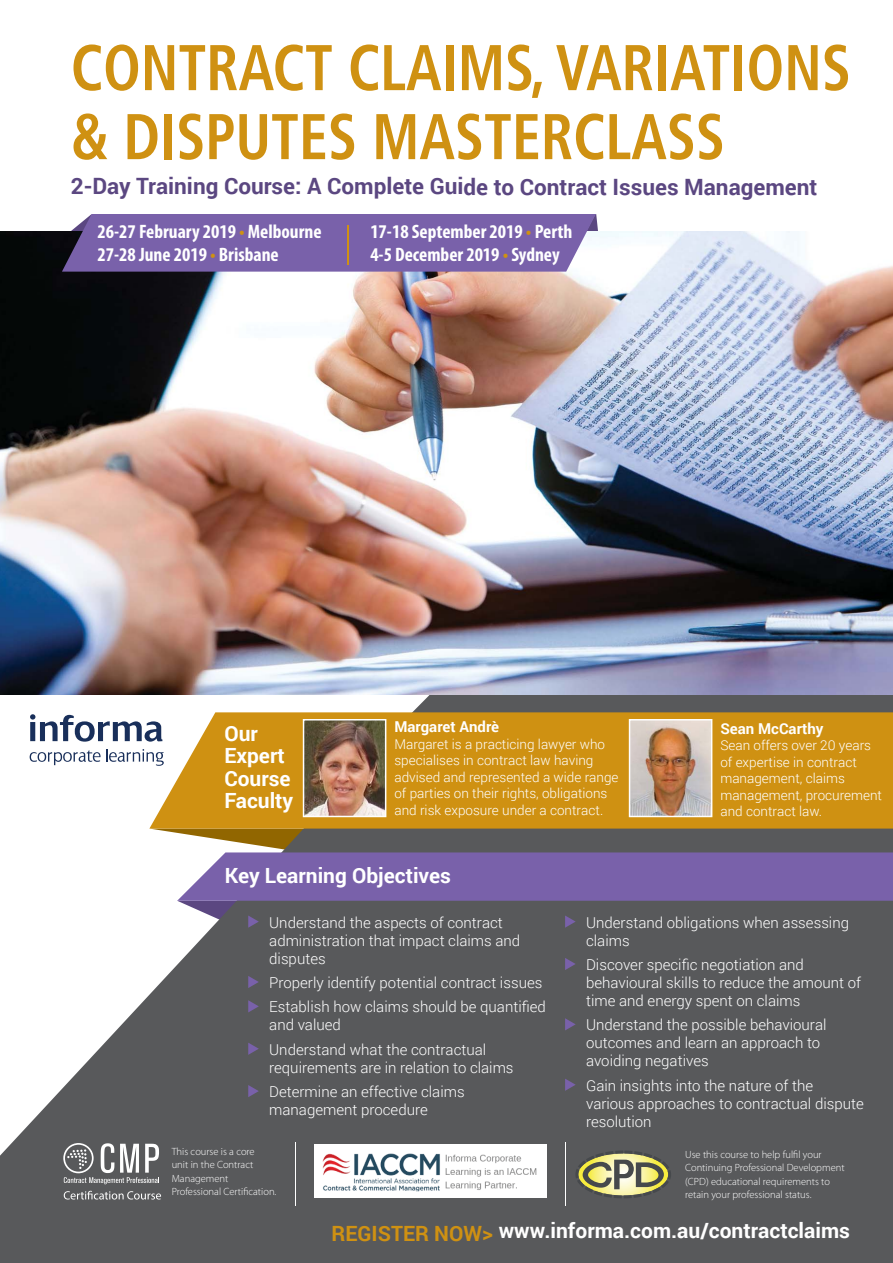
<style>
.page{position:relative;width:893px;height:1263px;background:#fff}
.page>*{position:absolute;margin:0;border:0;box-sizing:border-box;transform-origin:0 0}
.t1{font:700 condensed 64.5px/69px "Frutiger";color:#cf9112;scale:.9 1}
.t2{font:700 22.5px "Roboto";letter-spacing:-.005em;color:#5b4781}
.t3{font:700 21px "Roboto";color:#fff}
.t4{font:700 20.85px/22px "Roboto";color:#fff}
.t5{font:700 condensed 19.5px/23.4px "Myriad Pro";color:#fff}
.t6{font:300 15px/18px "Roboto";color:#fff}
.t7{font:700 15px "Roboto";color:#fff}
.t8{font:300 13.5px/16.5px "Roboto";color:#fff}
.t9{font:300 10.5px/13.5px "Myriad Pro";color:#fff}
.s1{color:#cf9112}
</style>
<div class="page">
<svg style="left:0;top:694px;width:892px;height:569px;fill:#58595b"></svg>
<img style="left:0;top:232px;width:892px;height:462px">
<svg style="left:248px;top:976px;width:11px;height:12px"></svg>
<svg style="left:248px;top:1000px;width:11px;height:12px"></svg>
<svg style="left:248px;top:1043px;width:11px;height:12px"></svg>
<svg style="left:248px;top:1085px;width:11px;height:12px"></svg>
<svg style="left:149px;top:829px;width:743px;height:99px;background:#756a8a"></svg>
<svg style="left:565px;top:958px;width:10px;height:12px"></svg>
<svg style="left:565px;top:1018px;width:10px;height:12px"></svg>
<svg style="left:565px;top:1079px;width:10px;height:12px"></svg>
<svg style="left:62px;top:214px;width:536px;height:58px;background:#7c66aa"></svg>
<svg style="left:30px;top:714px;width:119px;height:28px"></svg>
<svg style="left:30px;top:750px;width:70px;height:15px"></svg>
<svg style="left:106px;top:749px;width:43px;height:17px"></svg>
<svg style="left:575px;top:1151px;width:96px;height:47px;background:#96956e"></svg>
<hr style="left:565px;top:1143px;width:1px;height:63px;background:#fff">
<hr style="left:295px;top:1143px;width:1px;height:63px;background:#fff">
<svg style="left:64px;top:1191px;width:97px;height:9px"></svg>
<svg style="left:63px;top:1143px;width:96px;height:41px"></svg>
<svg style="left:149px;top:712px;width:743px;height:117px;background:#d0961f"></svg>
<img style="left:303px;top:719px;width:83px;height:98px">
<img style="left:628px;top:719px;width:84px;height:98px">
<img style="left:314px;top:1145px;width:233px;height:52px">
<hr style="left:347px;top:225px;width:1px;height:40px;background:#cf9112">
<h1 class="t1" style="left:71px;top:38px;width:868px">CONTRACT CLAIMS, VARIATIONS &amp; DISPUTES MASTERCLASS</h1>
<h2 class="t2" style="left:71px;top:171px;width:748px">2-Day Training Course: A Complete Guide to Contract Issues Management</h2>
<h3 class="t5" style="left:98px;top:222px;width:225px">26-27 February 2019 <span class="s1">•</span> Melbourne<br>27-28 June 2019 <span class="s1">•</span> Brisbane</h3>
<h3 class="t5" style="left:370px;top:222px;width:203px">17-18 September 2019 <span class="s1">•</span> Perth<br>4-5 December 2019 <span class="s1">•</span> Sydney</h3>
<h3 class="t4" style="left:224px;top:722px;width:70px">Our<br>Expert<br>Course<br>Faculty</h3>
<p class="t7" style="left:394px;top:717px;width:106px">Margaret Andrè</p>
<p class="t8" style="left:394px;top:735px;width:226px">Margaret is a practicing lawyer who specialises in contract law having advised and represented a wide range of parties on their rights, obligations and risk exposure under a contract.</p>
<h3 class="t4" style="left:225px;top:863px;width:228px">Key Learning Objectives</h3>
<p class="t7" style="left:720px;top:718px;width:105px">Sean McCarthy</p>
<p class="t8" style="left:720px;top:737px;width:163px">Sean offers over 20 years of expertise in contract management, claims management, procurement and contract law.</p>
<p class="t6" style="left:269px;top:913px;width:252px">Understand the aspects of contract administration that impact claims and disputes</p>
<p class="t6" style="left:269px;top:970px;width:278px;line-height:24.5px">Properly identify potential contract issues<br>Establish how claims should be quantified</p>
<p class="t6" style="left:269px;top:1012px;width:218px;line-height:24.5px">and valued<br>Understand what the contractual</p>
<p class="t6" style="left:269px;top:1055px;width:246px;line-height:24.5px">requirements are in relation to claims<br>Determine an effective claims</p>
<p class="t6" style="left:269px;top:1100px;width:160px">management procedure</p>
<p class="t9" style="left:172px;top:1145px;width:106px">This course is a core<br>unit in the Contract<br>Management<br>Professional Certification.</p>
<p class="t6" style="left:586px;top:913px;width:264px">Understand obligations when assessing claims</p>
<p class="t6" style="left:586px;top:955px;width:276px">Discover specific negotiation and behavioural skills to reduce the amount of time and energy spent on claims</p>
<p class="t6" style="left:586px;top:1016px;width:242px">Understand the possible behavioural outcomes and learn an approach to avoiding negatives</p>
<p class="t6" style="left:586px;top:1076px;width:279px">Gain insights into the nature of the various approaches to contractual dispute resolution</p>
<p class="t9" style="left:685px;top:1149px;width:161px">Use this course to help fulfil your Continuing Professional Development (CPD) educational requirements to retain your professional status.</p>
<h3 class="t3" style="left:331px;top:1216px;width:520px"><span class="s1">REGISTER NOW&gt;</span> www.informa.com.au/contractclaims</h3>
</div>
